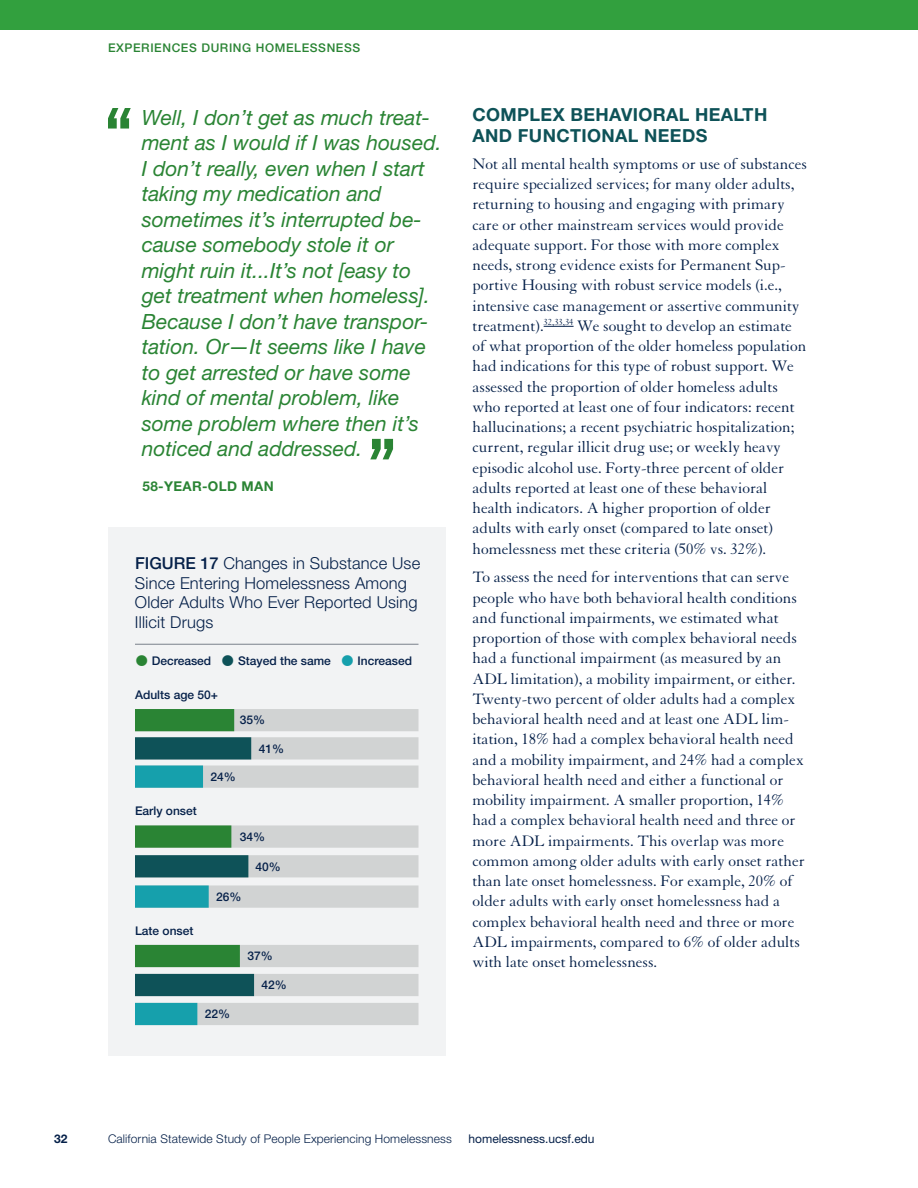
<style>
.page{position:relative;width:918px;height:1188px;background:#fff}
.page>*{position:absolute;margin:0;border:0;box-sizing:border-box;transform-origin:0 0}
.Quote_-_Helv_14_17_Italic{font:italic 21px/25.5px "Helvetica Neue LT Std";color:#2a8434}
.t1{font:700 18px/21px "Helvetica Neue LT Std";letter-spacing:.02em;color:#0e5258}
.Body_Copy_-_Granyon_11_13_5{font:16.5px/20.2px "Granjon LT Std";color:#052049}
.Figure_Caption_-_Helv_11_13_Light{font:300 16.5px/19.5px "Helvetica Neue LT Std";letter-spacing:.01em;color:#052049}
.t2{font:700 13.5px "Helvetica Neue LT Std";letter-spacing:.025em;color:#2a8434}
.t3{font:300 12px "Helvetica Neue LT Std";letter-spacing:.01em;color:#052049}
.Figure_Caption_-_Helv_8_14_Medium{font:500 12px "Helvetica Neue LT Std";color:#052049}
.Figure_Caption_-_Helv_11_13_Light-2{font:500 12px "Helvetica Neue LT Std";color:#052049}
.t4{font:500 12px "Helvetica Neue LT Std";letter-spacing:.05em;color:#2a8434}
.Figure_Numbers_-_Helv_8_10_Med{font:500 12px "Helvetica Neue LT Std";color:#052049}
.t5{font:12px "Helvetica Neue LT Std";color:#052049}
.t6{font:700 12px "Helvetica Neue LT Std";color:#052049}
.s1{font-weight:500}
</style>
<div class="page">
<div style="left:0;top:0;width:918px;height:29px;background:#32a03e"></div>
<hr style="left:544px;top:326px;width:30px;height:1px;background:#052049">
<div style="left:108px;top:527px;width:338px;height:528px;background:#f2f3f4"></div>
<hr style="left:135px;top:644px;width:283px;height:1px;background:#878d96">
<svg style="left:135px;top:709px;width:283px;height:22px;background:#96b79b"></svg>
<svg style="left:135px;top:766px;width:283px;height:22px;background:#a4c7ca"></svg>
<svg style="left:135px;top:825px;width:283px;height:23px;background:#9ab99f"></svg>
<svg style="left:135px;top:1003px;width:283px;height:22px;background:#a7c7ca"></svg>
<svg style="left:135px;top:737px;width:283px;height:23px;background:#84a0a2"></svg>
<svg style="left:135px;top:885px;width:283px;height:23px;background:#a2c7ca"></svg>
<svg style="left:135px;top:855px;width:283px;height:22px;background:#839fa2"></svg>
<svg style="left:135px;top:945px;width:283px;height:22px;background:#93b598"></svg>
<svg style="left:135px;top:974px;width:283px;height:22px;background:#7e9c9f"></svg>
<svg style="left:108px;top:108px;width:23px;height:21px"></svg>
<svg style="left:370px;top:439px;width:23px;height:20px"></svg>
<p class="t4" style="left:108px;top:41px;width:254px">EXPERIENCES DURING HOMELESSNESS</p>
<p class="Quote_-_Helv_14_17_Italic" style="left:142px;top:104px;width:301px">Well, I don’t get as much treat&shy;ment as I would if I was housed.<br>I don’t really, even when I start taking my medication and sometimes it’s interrupted be&shy;cause somebody stole it or might ruin it...It’s not [easy to get treatment when homeless].<br>Because I don’t have transpor&shy;tation. Or—It seems like I have to get arrested or have some kind of mental problem, like some problem where then it’s noticed and addressed.</p>
<p class="t2" style="left:142px;top:478px;width:133px">58-YEAR-OLD MAN</p>
<p class="Figure_Caption_-_Helv_11_13_Light" style="left:135px;top:553px;width:287px"><span class="s1">FIGURE 17</span> Changes in Substance Use<br>Since Entering Homelessness Among<br>Older Adults Who Ever Reported Using<br>Illicit Drugs</p>
<p class="Figure_Caption_-_Helv_8_14_Medium" style="left:152px;top:653px;width:61px">Decreased</p>
<p class="Figure_Caption_-_Helv_8_14_Medium" style="left:238px;top:653px;width:94px">Stayed the same</p>
<p class="Figure_Caption_-_Helv_8_14_Medium" style="left:358px;top:653px;width:56px">Increased</p>
<p class="Figure_Caption_-_Helv_11_13_Light-2" style="left:135px;top:687px;width:85px">Adults age 50+</p>
<p class="Figure_Numbers_-_Helv_8_10_Med" style="left:240px;top:713px;width:27px">35%</p>
<p class="Figure_Numbers_-_Helv_8_10_Med" style="left:259px;top:741px;width:27px">41%</p>
<p class="Figure_Numbers_-_Helv_8_10_Med" style="left:211px;top:769px;width:27px">24%</p>
<p class="Figure_Caption_-_Helv_11_13_Light-2" style="left:135px;top:804px;width:63px">Early onset</p>
<p class="Figure_Numbers_-_Helv_8_10_Med" style="left:240px;top:829px;width:27px">34%</p>
<p class="Figure_Numbers_-_Helv_8_10_Med" style="left:216px;top:889px;width:27px">26%</p>
<p class="Figure_Numbers_-_Helv_8_10_Med" style="left:256px;top:859px;width:27px">40%</p>
<p class="Figure_Caption_-_Helv_11_13_Light-2" style="left:135px;top:923px;width:60px">Late onset</p>
<p class="Figure_Numbers_-_Helv_8_10_Med" style="left:205px;top:1007px;width:27px">22%</p>
<p class="Figure_Numbers_-_Helv_8_10_Med" style="left:248px;top:949px;width:27px">37%</p>
<p class="Figure_Numbers_-_Helv_8_10_Med" style="left:262px;top:978px;width:27px">42%</p>
<h2 class="t1" style="left:472px;top:104px;width:296px">COMPLEX BEHAVIORAL HEALTH<br>AND FUNCTIONAL NEEDS</h2>
<p class="Body_Copy_-_Granyon_11_13_5" style="left:472px;top:154px;width:336px">Not all mental health symptoms or use of substances require specialized services; for many older adults, returning to housing and engaging with primary care or other mainstream services would provide adequate support. For those with more complex needs, strong evidence exists for Permanent Sup&shy;portive Housing with robust service models (i.e., intensive case management or assertive community treatment).<sup>32,33,34</sup> We sought to develop an estimate of what proportion of the older homeless population had indications for this type of robust support. We assessed the proportion of older homeless adults who reported at least one of four indicators: recent hallucinations; a recent psychiatric hospitalization; current, regular illicit drug use; or weekly heavy episodic alcohol use. Forty-three percent of older adults reported at least one of these behavioral health indicators. A higher proportion of older adults with early onset (compared to late onset) homelessness met these criteria (50% vs. 32%).</p>
<p class="Body_Copy_-_Granyon_11_13_5" style="left:472px;top:568px;width:334px">To assess the need for interventions that can serve people who have both behavioral health conditions and functional impairments, we estimated what proportion of those with complex behavioral needs had a functional impairment (as measured by an ADL limitation), a mobility impairment, or either.<br>Twenty-two percent of older adults had a complex behavioral health need and at least one ADL lim&shy;itation, 18% had a complex behavioral health need and a mobility impairment, and 24% had a complex behavioral health need and either a functional or mobility impairment. A smaller proportion, 14% had a complex behavioral health need and three or more ADL impairments. This overlap was more common among older adults with early onset rather than late onset homelessness. For example, 20% of older adults with early onset homelessness had a complex behavioral health need and three or more ADL impairments, compared to 6% of older adults with late onset homelessness.</p>
<p class="t6" style="left:54px;top:1131px;width:15px">32</p>
<p class="t3" style="left:108px;top:1131px;width:345px">California Statewide Study of People Experiencing Homelessness</p>
<p class="t5" style="left:469px;top:1131px;width:128px">homelessness.ucsf.edu</p>
</div>
